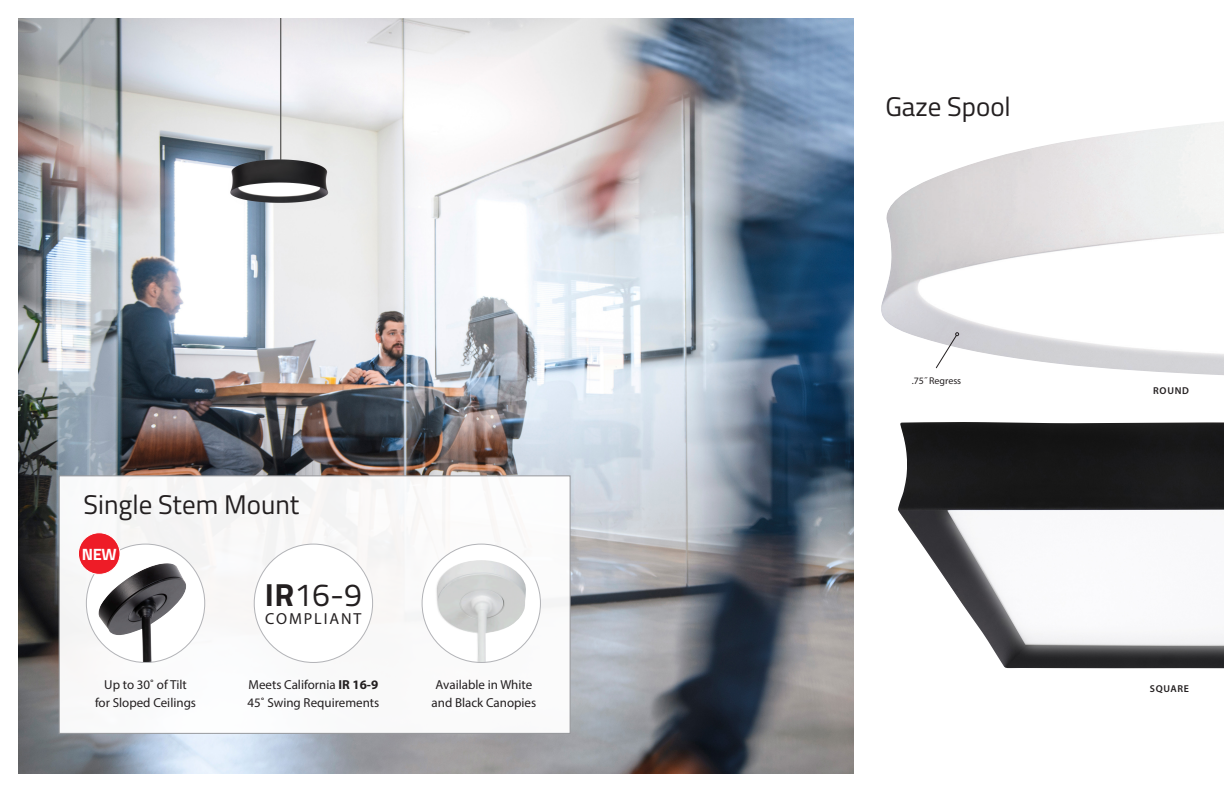
<style>
.page{position:relative;width:1224px;height:792px;background:#fff}
.page>*{position:absolute;margin:0;border:0;box-sizing:border-box;transform-origin:0 0}
.t1{font:32px "Titillium";color:#231f20}
.t2{font:27px "Titillium";color:#231f20}
.t3{font:700 16.4px "Titillium";color:#fff}
.t4{font:16px "Myriad Pro";letter-spacing:.12em;color:#231f20}
.t5{font:13px/18px "Myriad Pro";color:#231f20;text-align:center}
.t6{font:600 10px "Myriad Pro";letter-spacing:.07em;color:#231f20}
.t7{font:9.8px "Myriad Pro";color:#231f20}
.s1{font-weight:700}
</style>
<div class="page">
<img style="left:18px;top:18px;width:835px;height:756px">
<img style="left:881px;top:122px;width:343px;height:253px">
<img style="left:898px;top:422px;width:326px;height:246px">
<svg style="left:935px;top:332px;width:24px;height:37px"></svg>
<div style="left:59px;top:476px;width:511px;height:258px;background:#fff;border:1px solid #939598"></div>
<img style="left:98px;top:563px;width:89px;height:99px">
<img style="left:435px;top:560px;width:92px;height:102px">
<div style="left:78px;top:533px;width:42px;height:41px;background:#ee1c27;border-radius:50%"></div>
<div style="left:78px;top:532px;width:43px;height:43px;border:1px solid #fff;border-radius:50%"></div>
<p class="t2" style="left:84px;top:485px;width:217px">Single Stem Mount</p>
<p class="t3" style="left:82px;top:541px;width:36px">NEW</p>
<p class="t1" style="left:265px;top:572px;width:99px"><span class="s1">IR</span>16-9</p>
<p class="t4" style="left:265px;top:609px;width:98px">COMPLIANT</p>
<p class="t5" style="left:95px;top:676px;width:103px">Up to 30˚ of Tilt<br>for Sloped Ceilings</p>
<p class="t5" style="left:248px;top:676px;width:133px;text-align:left">Meets California <span class="s1">IR 16-9<br></span>45˚ Swing Requirements</p>
<p class="t5" style="left:432px;top:676px;width:106px">Available in White and Black Canopies</p>
<p class="t2" style="left:885px;top:87px;width:127px">Gaze Spool</p>
<p class="t7" style="left:912px;top:374px;width:51px">.75˝ Regress</p>
<p class="t6" style="left:1153px;top:384px;width:37px">ROUND</p>
<p class="t6" style="left:1150px;top:682px;width:41px">SQUARE</p>
</div>
